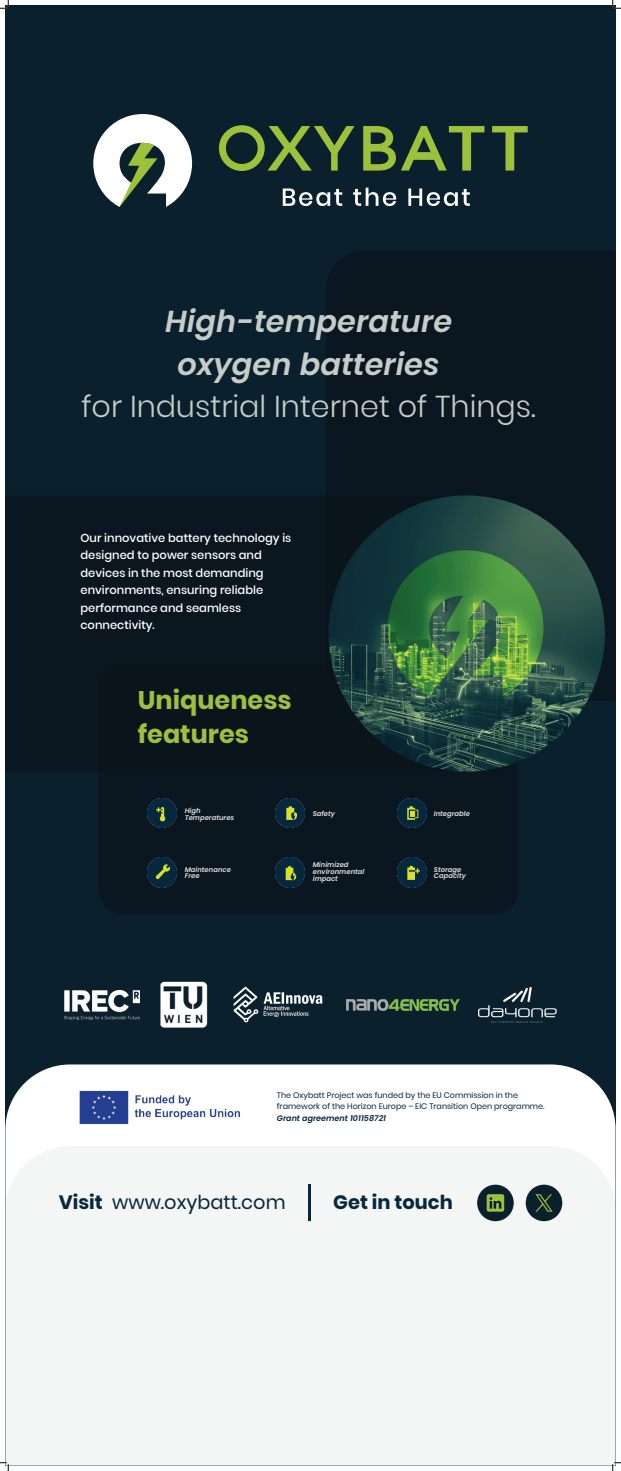
<style>
.page{position:relative;width:621px;height:1471px;background:#fff}
.page>*{position:absolute;margin:0;border:0;box-sizing:border-box;transform-origin:0 0}
.t1{font:italic 600 30.45px/42.2px "Poppins";color:#c6cdc8;text-align:center}
.t2{font:300 30.15px "Poppins";color:#c6cdc8}
.t3{font:700 25.45px/34.8px "Poppins";color:#9dc13b}
.t4{font:19.32px "Poppins";color:#06283f}
.t5{font:700 19.32px "Poppins";color:#06283f}
.t6{font:500 11.5px/17.5px "Poppins";color:#fff}
.t7{font:8px/11.5px "Poppins";color:#06283f}
.t8{font:italic 600 8px "Poppins";color:#06283f}
.t9{font:italic 600 6.85px/6.8px "Poppins";color:#dcdddf}
.s1{font-weight:700}
</style>
<div class="page">
<div style="left:6px;top:5px;width:609px;height:1460px;background:#0a202c"></div>
<div style="left:5px;top:1064px;width:610px;height:82px;background:#fff"></div>
<div style="left:98px;top:664px;width:420px;height:250px;background:#0a1720;border-radius:24px"></div>
<div style="left:327px;top:251px;width:288px;height:450px;background:#0a1720"></div>
<div style="left:5px;top:495px;width:513px;height:276px;background:#0a1720"></div>
<div style="left:5px;top:1146px;width:610px;height:319px;background:#f4f6f5"></div>
<img style="left:328px;top:495px;width:276px;height:276px;border-radius:138px">
<svg style="left:492px;top:126px;width:35px;height:45px"></svg>
<svg style="left:363px;top:126px;width:121px;height:45px"></svg>
<svg style="left:219px;top:125px;width:135px;height:46px"></svg>
<svg style="left:282px;top:188px;width:60px;height:18px"></svg>
<svg style="left:353px;top:188px;width:43px;height:18px"></svg>
<svg style="left:408px;top:188px;width:61px;height:18px"></svg>
<svg style="left:93px;top:114px;width:99px;height:93px"></svg>
<img style="left:77px;top:1088px;width:169px;height:38px">
<img style="left:64px;top:990px;width:75px;height:29px">
<img style="left:233px;top:986px;width:90px;height:37px">
<img style="left:346px;top:999px;width:113px;height:11px">
<img style="left:160px;top:981px;width:48px;height:47px">
<img style="left:478px;top:987px;width:78px;height:35px">
<div style="left:477px;top:1184px;width:36px;height:37px;background:#0a202c;border-radius:50%"></div>
<svg style="left:486px;top:1194px;width:18px;height:17px"></svg>
<div style="left:525px;top:1184px;width:37px;height:37px;background:#0a202c;border-radius:50%"></div>
<svg style="left:535px;top:1194px;width:17px;height:17px"></svg>
<hr style="left:308px;top:1184px;width:2px;height:37px;background:#06283f">
<img style="left:397px;top:858px;width:29px;height:29px">
<img style="left:147px;top:799px;width:30px;height:29px">
<img style="left:275px;top:858px;width:29px;height:29px">
<img style="left:397px;top:799px;width:29px;height:29px">
<img style="left:147px;top:858px;width:30px;height:29px">
<img style="left:275px;top:799px;width:29px;height:29px">
<svg style="left:0;top:0;width:9px;height:9px"></svg>
<svg style="left:0;top:1462px;width:9px;height:9px"></svg>
<svg style="left:612px;top:0;width:8px;height:9px"></svg>
<svg style="left:612px;top:1462px;width:8px;height:9px"></svg>
<h1 class="t1" style="left:165px;top:301px;width:288px">High-temperature oxygen batteries</h1>
<h2 class="t2" style="left:81px;top:389px;width:455px">for Industrial Internet of Things.</h2>
<p class="t6" style="left:80px;top:529px;width:212px">Our innovative battery technology is designed to power sensors and devices in the most demanding environments, ensuring reliable performance and seamless connectivity.</p>
<h3 class="t3" style="left:138px;top:682px;width:155px">Uniqueness features</h3>
<p class="t9" style="left:184px;top:807px;width:51px">High<br>Temperatures</p>
<p class="t9" style="left:312px;top:810px;width:24px">Safety</p>
<p class="t9" style="left:433px;top:810px;width:38px">Integrable</p>
<p class="t9" style="left:184px;top:866px;width:48px">Maintenance<br>Free</p>
<p class="t9" style="left:312px;top:861px;width:53px">Minimized environmental impact</p>
<p class="t9" style="left:433px;top:866px;width:34px">Storage<br>Capacity</p>
<p class="t7" style="left:277px;top:1089px;width:269px">The Oxybatt Project was funded by the EU Commission in the framework of the Horizon Europe – EIC Transition Open programme.</p>
<p class="t8" style="left:277px;top:1113px;width:111px">Grant agreement 101158721</p>
<h3 class="t4" style="left:59px;top:1190px;width:228px"><span class="s1">Visit</span> www.oxybatt.com</h3>
<h3 class="t5" style="left:333px;top:1190px;width:121px">Get in touch</h3>
</div>
